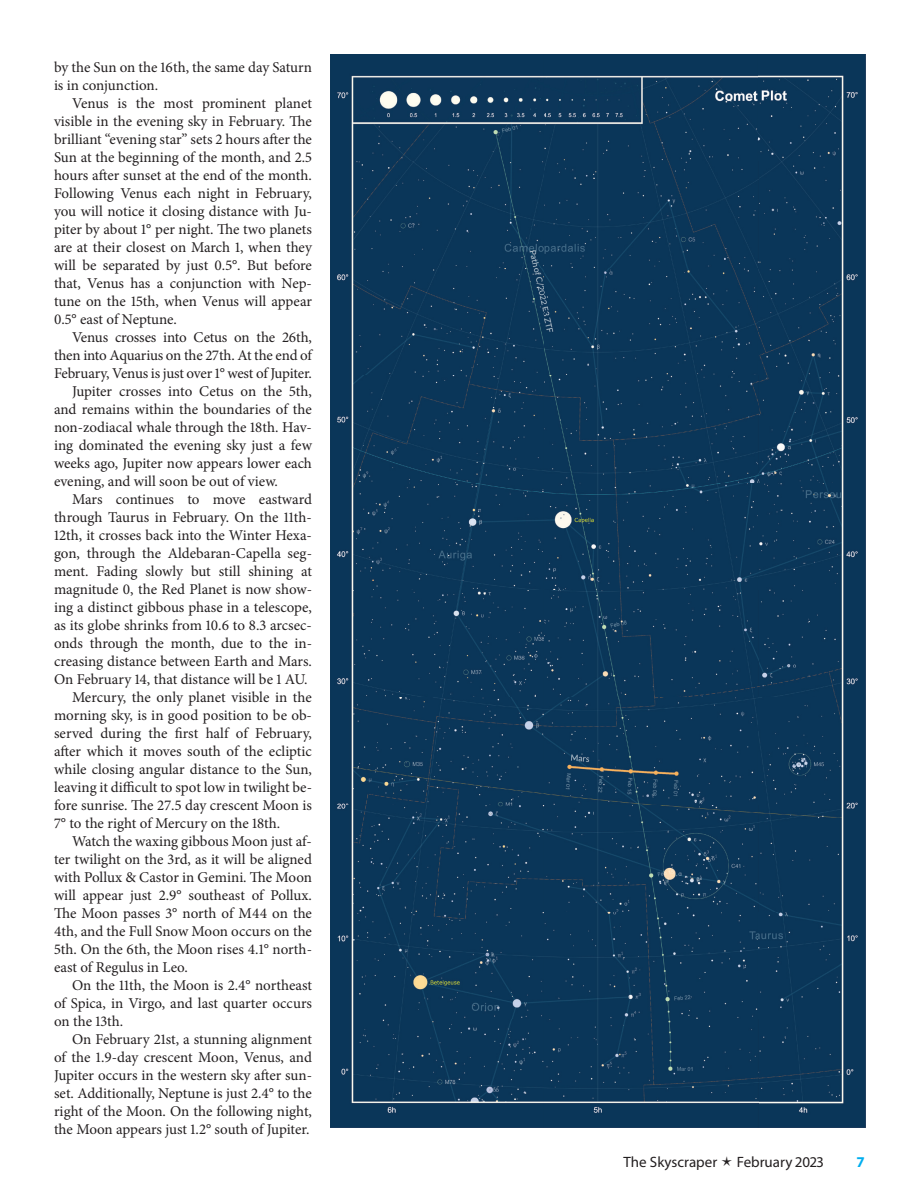
<style>
.page{position:relative;width:918px;height:1188px;background:#fff}
.page>*{position:absolute;margin:0;border:0;box-sizing:border-box;transform-origin:0 0}
.t1{font:15px/18px "Minion Pro";letter-spacing:-.005em;color:#231f20}
.t2{font:15px "Myriad Pro";color:#231f20}
.t3{font:700 15px "Myriad Pro";color:#00aeef}
</style>
<div class="page">
<img style="left:330px;top:54px;width:536px;height:1073px">
<p class="t1" style="left:54px;top:58px;width:260px">by the Sun on the 16th, the same day Saturn is in conjunction.</p>
<p class="t1" style="left:54px;top:94px;width:260px;text-align:justify;text-indent:18px">Venus is the most prominent planet visible in the evening sky in February. The brilliant “evening star” sets 2 hours after the Sun at the beginning of the month, and 2.5 hours after sunset at the end of the month.<br>Following Venus each night in February, you will notice it closing distance with Ju&shy;piter by about 1° per night. The two planets are at their closest on March 1, when they will be separated by just 0.5°. But before that, Venus has a conjunction with Nep&shy;tune on the 15th, when Venus will appear 0.5° east of Neptune.</p>
<p class="t1" style="left:72px;top:328px;width:242px">Venus crosses into Cetus on the 26th,</p>
<p class="t1" style="left:54px;top:346px;width:260px">then into Aquarius on the 27th. At the end of</p>
<p class="t1" style="left:54px;top:364px;width:259px">February, Venus is just over 1° west of Jupiter.</p>
<p class="t1" style="left:72px;top:382px;width:242px">Jupiter crosses into Cetus on the 5th,</p>
<p class="t1" style="left:54px;top:400px;width:259px">and remains within the boundaries of the</p>
<p class="t1" style="left:54px;top:418px;width:259px">non-zodiacal whale through the 18th. Hav-</p>
<p class="t1" style="left:54px;top:436px;width:259px">ing dominated the evening sky just a few</p>
<p class="t1" style="left:54px;top:454px;width:259px">weeks ago, Jupiter now appears lower each</p>
<p class="t1" style="left:54px;top:472px;width:225px">evening, and will soon be out of view.</p>
<p class="t1" style="left:72px;top:490px;width:242px">Mars continues to move eastward</p>
<p class="t1" style="left:54px;top:508px;width:259px">through Taurus in February. On the 11th-</p>
<p class="t1" style="left:54px;top:526px;width:259px">12th, it crosses back into the Winter Hexa-</p>
<p class="t1" style="left:54px;top:544px;width:260px">gon, through the Aldebaran-Capella seg-</p>
<p class="t1" style="left:54px;top:562px;width:259px">ment. Fading slowly but still shining at</p>
<p class="t1" style="left:54px;top:580px;width:260px">magnitude 0, the Red Planet is now show-</p>
<p class="t1" style="left:54px;top:598px;width:259px">ing a distinct gibbous phase in a telescope,</p>
<p class="t1" style="left:54px;top:616px;width:259px">as its globe shrinks from 10.6 to 8.3 arcsec-</p>
<p class="t1" style="left:54px;top:634px;width:260px">onds through the month, due to the in-</p>
<p class="t1" style="left:54px;top:652px;width:259px">creasing distance between Earth and Mars.</p>
<p class="t1" style="left:54px;top:670px;width:255px">On February 14, that distance will be 1 AU.</p>
<p class="t1" style="left:72px;top:688px;width:241px">Mercury, the only planet visible in the</p>
<p class="t1" style="left:54px;top:706px;width:259px">morning sky, is in good position to be ob-</p>
<p class="t1" style="left:54px;top:724px;width:260px">served during the first half of February,</p>
<p class="t1" style="left:54px;top:742px;width:259px">after which it moves south of the ecliptic</p>
<p class="t1" style="left:54px;top:760px;width:260px">while closing angular distance to the Sun,</p>
<p class="t1" style="left:54px;top:778px;width:260px">leaving it difficult to spot low in twilight be-</p>
<p class="t1" style="left:54px;top:796px;width:260px">fore sunrise. The 27.5 day crescent Moon is</p>
<p class="t1" style="left:54px;top:814px;width:228px">7° to the right of Mercury on the 18th.</p>
<p class="t1" style="left:72px;top:832px;width:241px">Watch the waxing gibbous Moon just af-</p>
<p class="t1" style="left:54px;top:850px;width:259px">ter twilight on the 3rd, as it will be aligned</p>
<p class="t1" style="left:54px;top:868px;width:260px">with Pollux &amp; Castor in Gemini. The Moon</p>
<p class="t1" style="left:54px;top:886px;width:260px">will appear just 2.9° southeast of Pollux.</p>
<p class="t1" style="left:54px;top:904px;width:260px">The Moon passes 3° north of M44 on the</p>
<p class="t1" style="left:54px;top:922px;width:260px">4th, and the Full Snow Moon occurs on the</p>
<p class="t1" style="left:54px;top:940px;width:260px">5th. On the 6th, the Moon rises 4.1° north-</p>
<p class="t1" style="left:54px;top:958px;width:135px">east of Regulus in Leo.</p>
<p class="t1" style="left:72px;top:976px;width:242px">On the 11th, the Moon is 2.4° northeast</p>
<p class="t1" style="left:54px;top:994px;width:259px">of Spica, in Virgo, and last quarter occurs</p>
<p class="t1" style="left:54px;top:1012px;width:71px">on the 13th.</p>
<p class="t1" style="left:72px;top:1030px;width:242px">On February 21st, a stunning alignment</p>
<p class="t1" style="left:54px;top:1048px;width:260px">of the 1.9-day crescent Moon, Venus, and</p>
<p class="t1" style="left:54px;top:1066px;width:260px">Jupiter occurs in the western sky after sun-</p>
<p class="t1" style="left:54px;top:1084px;width:259px">set. Additionally, Neptune is just 2.4° to the</p>
<p class="t1" style="left:54px;top:1102px;width:260px">right of the Moon. On the following night,</p>
<p class="t1" style="left:54px;top:1120px;width:257px">the Moon appears just 1.2° south of Jupiter.</p>
<p class="t2" style="left:624px;top:1153px;width:95px">The Skyscraper</p>
<p class="t2" style="left:737px;top:1153px;width:88px">February 2023</p>
<p class="t3" style="left:857px;top:1152px;width:8px">7</p>
</div>
